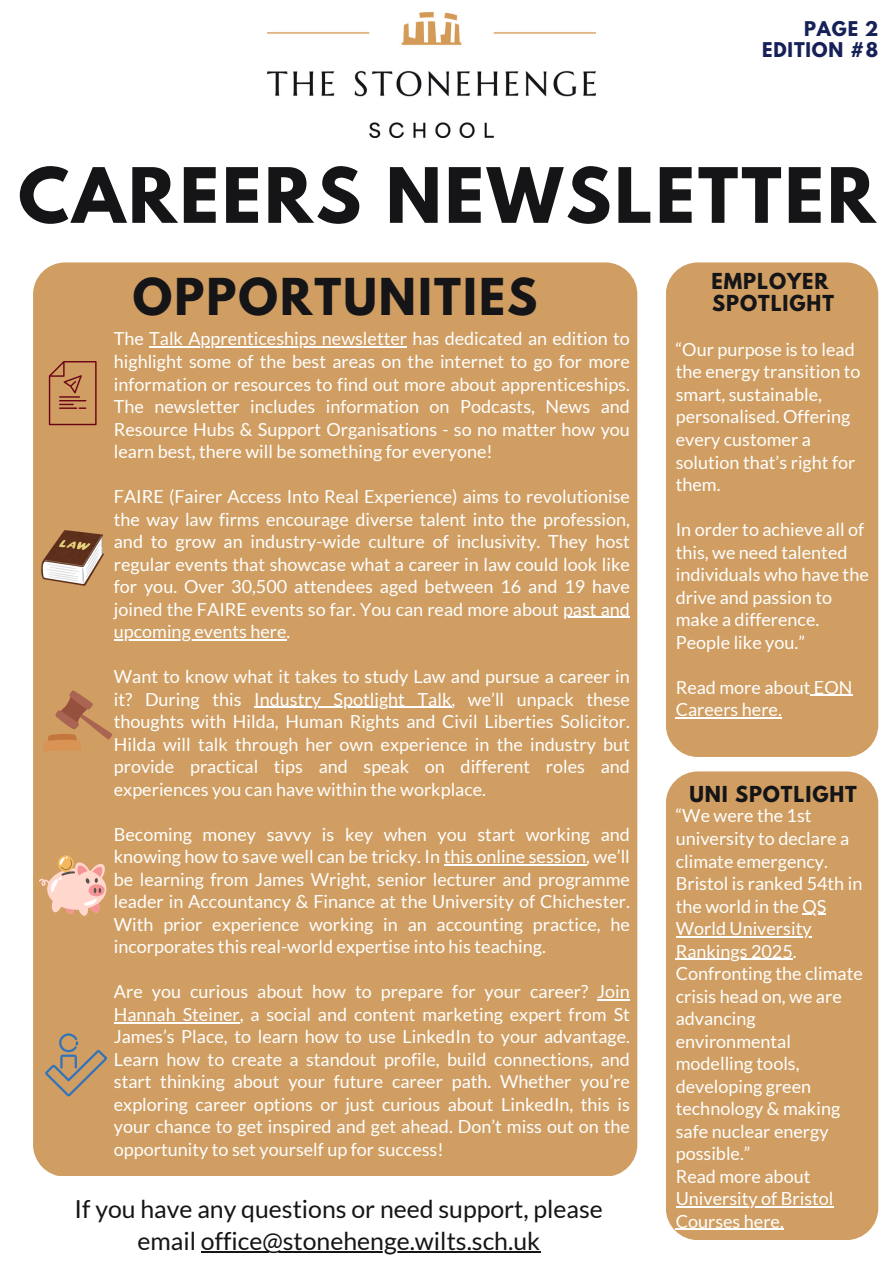
<style>
.page{position:relative;width:894px;height:1264px;background:#fff}
.page>*{position:absolute;margin:0;border:0;box-sizing:border-box;transform-origin:0 0}
.t1{font:700 67.5px "League Spartan";letter-spacing:.045em;color:#151518}
.t2{font:700 45px "League Spartan";letter-spacing:.045em;color:#151518}
.t3{font:24.75px/31.7px "Lato";color:#151518;text-align:center}
.t4{font:700 19.5px "League Spartan";letter-spacing:.045em;color:#151518}
.t5{font:18px/22.5px "Lato";color:#fff}
.t6{font:700 18px/20.2px "League Spartan";letter-spacing:.045em;color:#162158;text-align:right}
</style>
<div class="page">
<div style="left:33px;top:262px;width:604px;height:913px;background:#d09e62;border-radius:32px"></div>
<div style="left:665px;top:262px;width:213px;height:494px;background:#d09e62;border-radius:32px"></div>
<div style="left:665px;top:771px;width:213px;height:469px;background:#d09e62;border-radius:32px"></div>
<hr style="left:201px;top:1251px;width:339px;height:2px;background:#151518">
<img style="left:268px;top:12px;width:327px;height:125px">
<svg style="left:49px;top:361px;width:47px;height:64px"></svg>
<img style="left:42px;top:530px;width:62px;height:55px">
<svg style="left:43px;top:690px;width:69px;height:61px"></svg>
<hr style="left:149px;top:346px;width:258px;height:2px;background:#fff">
<hr style="left:563px;top:616px;width:66px;height:2px;background:#fff">
<hr style="left:114px;top:639px;width:172px;height:1px;background:#fff">
<hr style="left:254px;top:706px;width:197px;height:2px;background:#fff">
<hr style="left:443px;top:864px;width:143px;height:1px;background:#fff">
<hr style="left:597px;top:999px;width:32px;height:1px;background:#fff">
<hr style="left:114px;top:1021px;width:126px;height:2px;background:#fff">
<svg style="left:39px;top:856px;width:67px;height:60px"></svg>
<svg style="left:45px;top:1033px;width:62px;height:63px"></svg>
<hr style="left:813px;top:694px;width:39px;height:2px;background:#fff">
<hr style="left:675px;top:717px;width:106px;height:1px;background:#fff">
<svg style="left:802px;top:913px;width:24px;height:1px"></svg>
<hr style="left:675px;top:936px;width:136px;height:1px;background:#fff">
<hr style="left:675px;top:958px;width:117px;height:1px;background:#fff">
<hr style="left:675px;top:1206px;width:158px;height:1px;background:#fff">
<hr style="left:675px;top:1228px;width:108px;height:1px;background:#fff">
<p class="t6" style="left:762px;top:21px;width:117px">PAGE 2<br>EDITION #8</p>
<h2 class="t1" style="left:18px;top:162px;width:858px">CAREERS NEWSLETTER</h2>
<h4 class="t2" style="left:133px;top:274px;width:406px">OPPORTUNITIES</h4>
<p class="t5" style="left:114px;top:327px;width:517px">The Talk Apprenticeships newsletter has dedicated an edition to</p>
<p class="t5" style="left:114px;top:350px;width:517px;text-align:justify">highlight some of the best areas on the internet to go for more information or resources to find out more about apprenticeships.<br>The newsletter includes information on Podcasts, News and Resource Hubs &amp; Support Organisations - so no matter how you learn best, there will be something for everyone!</p>
<p class="t5" style="left:114px;top:485px;width:517px">FAIRE (Fairer Access Into Real Experience) aims to revolutionise</p>
<p class="t5" style="left:114px;top:507px;width:517px;text-align:justify">the way law firms encourage diverse talent into the profession, and to grow an industry-wide culture of inclusivity. They host regular events that showcase what a career in law could look like for you. Over 30,500 attendees aged between 16 and 19 have joined the FAIRE events so far. You can read more about past and</p>
<p class="t5" style="left:114px;top:620px;width:178px">upcoming events here.</p>
<p class="t5" style="left:114px;top:665px;width:517px">Want to know what it takes to study Law and pursue a career in it? During this</p>
<p class="t5" style="left:114px;top:687px;width:517px;text-align:justify;text-indent:140px">Industry Spotlight Talk, we’ll unpack these thoughts with Hilda, Human Rights and Civil Liberties Solicitor.<br>Hilda will talk through her own experience in the industry but provide practical tips and speak on different roles and experiences you can have within the workplace.</p>
<p class="t5" style="left:114px;top:822px;width:517px">Becoming money savvy is key when you start working and knowing how to save well can be tricky. In this online session, we’ll</p>
<p class="t5" style="left:114px;top:867px;width:517px;text-align:justify">be learning from James Wright, senior lecturer and programme leader in Accountancy &amp; Finance at the University of Chichester.<br>With prior experience working in an accounting practice, he incorporates this real-world expertise into his teaching.</p>
<p class="t5" style="left:114px;top:980px;width:517px">Are you curious about how to prepare for your career? Join</p>
<p class="t5" style="left:114px;top:1002px;width:517px;text-align:justify">Hannah Steiner, a social and content marketing expert from St James’s Place, to learn how to use LinkedIn to your advantage.<br>Learn how to create a standout profile, build connections, and start thinking about your future career path. Whether you’re exploring career options or just curious about LinkedIn, this is your chance to get inspired and get ahead. Don’t miss out on the opportunity to set yourself up for success!</p>
<p class="t3" style="left:75px;top:1192px;width:529px">If you have any questions or need support, please email office@stonehenge.wilts.sch.uk</p>
<p class="t4" style="left:711px;top:271px;width:118px">EMPLOYER</p>
<p class="t4" style="left:712px;top:293px;width:123px">SPOTLIGHT</p>
<h4 class="t5" style="left:675px;top:338px;width:186px">“Our purpose is to lead the energy transition to smart, sustainable, personalised. Offering every customer a solution that’s right for them.</h4>
<p class="t5" style="left:675px;top:518px;width:194px">In order to achieve all of this, we need talented individuals who have the drive and passion to make a difference.<br>People like you.”</p>
<p class="t5" style="left:675px;top:675px;width:178px">Read more about EON<br>Careers here.</p>
<h1 class="t4" style="left:689px;top:785px;width:169px">UNI SPOTLIGHT</h1>
<h4 class="t5" style="left:675px;top:804px;width:188px">“We were the 1st university to declare a climate emergency.<br>Bristol is ranked 54th in the world in the QS<br>World University<br>Rankings 2025.<br>Confronting the climate crisis head on, we are advancing environmental modelling tools, developing green technology &amp; making safe nuclear energy possible.”<br>Read more about<br>University of Bristol<br>Courses here.</h4>
</div>
